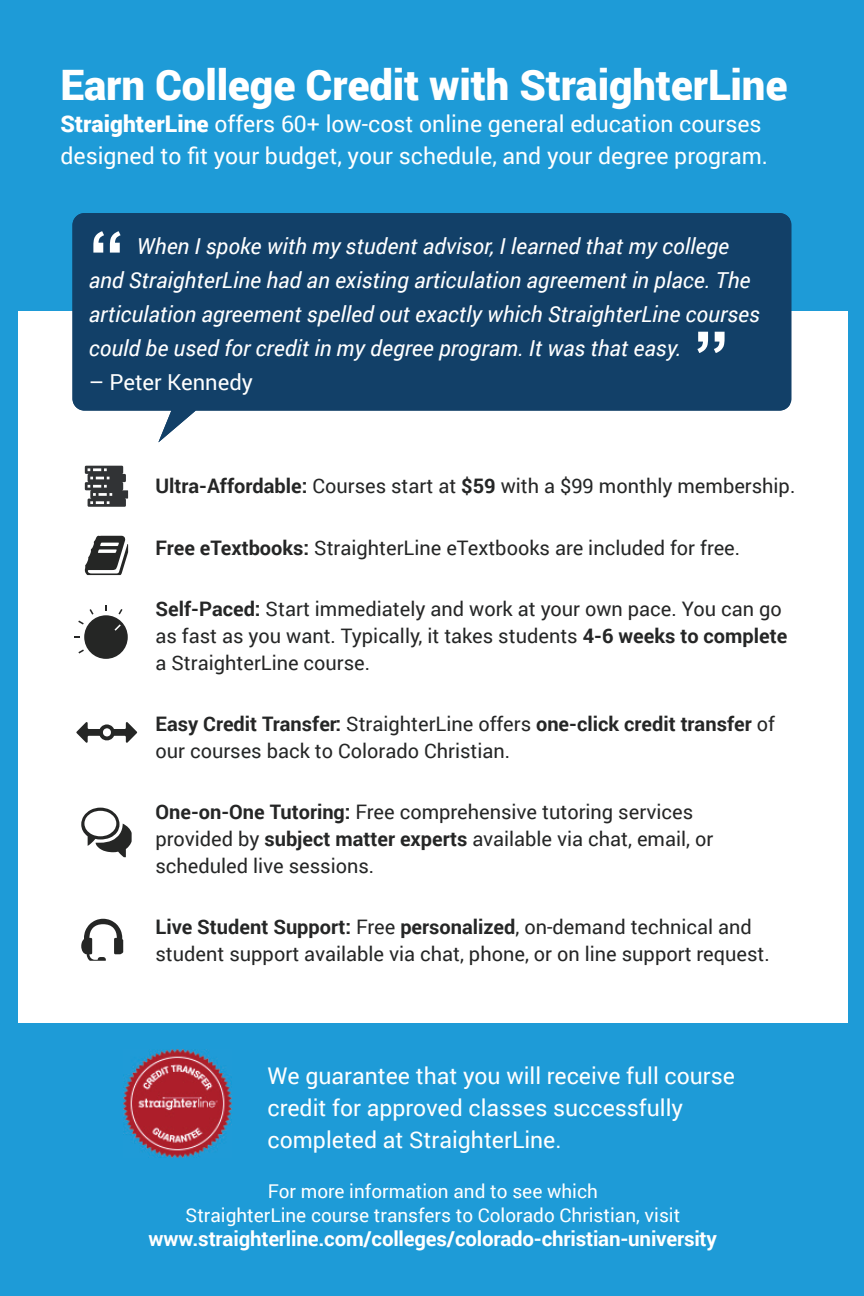
<style>
.page{position:relative;width:864px;height:1296px;background:#1e9bd7}
.page>*{position:absolute;margin:0;border:0;box-sizing:border-box;transform-origin:0 0}
.t1{font:700 72px "Arial";color:#fff}
.t2{font:900 42px "Roboto";letter-spacing:-.005em;color:#fff}
.t3{font:23px/32px "Roboto";color:#fff}
.t4{font:italic 22px/34px "Roboto";color:#fff}
.t5{font:22px "Roboto";color:#fff}
.t6{font:700 20.6px "Roboto";letter-spacing:-.01em;color:#fff}
.t7{font:20px/27px "Roboto";color:#252626}
.t8{font:19px/24px "Roboto";color:#fff;text-align:center}
.s1{font-weight:900}
.s2{font-weight:700}
</style>
<div class="page">
<div style="left:18px;top:311px;width:830px;height:711px;background:#fff"></div>
<img style="left:124px;top:1050px;width:108px;height:108px">
<svg style="left:72px;top:213px;width:718px;height:229px;fill:#124068"></svg>
<img style="left:76px;top:722px;width:61px;height:21px">
<img style="left:98px;top:724px;width:18px;height:17px">
<svg style="left:103px;top:728px;width:8px;height:9px"></svg>
<img style="left:84px;top:615px;width:44px;height:44px;border-radius:22px">
<svg style="left:118px;top:609px;width:5px;height:5px"></svg>
<svg style="left:78px;top:649px;width:6px;height:5px"></svg>
<svg style="left:74px;top:636px;width:6px;height:2px"></svg>
<svg style="left:78px;top:621px;width:6px;height:4px"></svg>
<svg style="left:90px;top:609px;width:4px;height:6px"></svg>
<svg style="left:105px;top:605px;width:2px;height:6px"></svg>
<svg style="left:114px;top:624px;width:7px;height:7px"></svg>
<img style="left:85px;top:466px;width:43px;height:41px">
<img style="left:85px;top:536px;width:43px;height:39px">
<img style="left:81px;top:808px;width:51px;height:49px">
<img style="left:81px;top:919px;width:42px;height:42px">
<h2 class="t2" style="left:60px;top:55px;width:729px">Earn College Credit with StraighterLine</h2>
<p class="t3" style="left:60px;top:107px;width:709px"><span class="s1">StraighterLine</span> offers 60+ low-cost online general education courses designed to fit your budget, your schedule, and your degree program.</p>
<h1 class="t1" style="left:89px;top:210px;width:37px">“</h1>
<p class="t4" style="left:89px;top:228px;width:673px;text-indent:48px">When I spoke with my student advisor, I learned that my college and StraighterLine had an existing articulation agreement in place. The articulation agreement spelled out exactly which StraighterLine courses could be used for credit in my degree program. It was that easy.</p>
<p class="t5" style="left:89px;top:367px;width:166px">– Peter Kennedy</p>
<h1 class="t1" style="left:729px;top:374px;width:37px;rotate:-180deg">“</h1>
<p class="t7" style="left:156px;top:472px;width:641px"><span class="s2">Ultra-Affordable:</span> Courses start at <span class="s2">$59</span> with a $99 monthly membership.</p>
<p class="t7" style="left:156px;top:533px;width:586px"><span class="s2">Free eTextbooks:</span> StraighterLine eTextbooks are included for free.</p>
<p class="t7" style="left:156px;top:595px;width:633px"><span class="s2">Self-Paced:</span> Start immediately and work at your own pace. You can go as fast as you want. Typically, it takes students <span class="s2">4-6 weeks to complete </span>a StraighterLine course.</p>
<p class="t7" style="left:156px;top:710px;width:621px"><span class="s2">Easy Credit Transfer:</span> StraighterLine offers <span class="s2">one-click credit transfer</span> of our courses back to Colorado Christian.</p>
<p class="t7" style="left:156px;top:798px;width:559px"><span class="s2">One-on-One Tutoring:</span> Free comprehensive tutoring services provided by <span class="s2">subject matter experts</span> available via chat, email, or scheduled live sessions.</p>
<p class="t7" style="left:156px;top:913px;width:616px"><span class="s2">Live Student Support:</span> Free <span class="s2">personalized</span>, on-demand technical and student support available via chat, phone, or on line support request.</p>
<p class="t3" style="left:268px;top:1059px;width:469px">We guarantee that you will receive full course credit for approved classes successfully completed at StraighterLine.</p>
<p class="t8" style="left:186px;top:1178px;width:496px">For more information and to see which<br>StraighterLine course transfers to Colorado Christian, visit</p>
<p class="t6" style="left:149px;top:1224px;width:570px">www.straighterline.com/colleges/colorado-christian-university</p>
</div>
